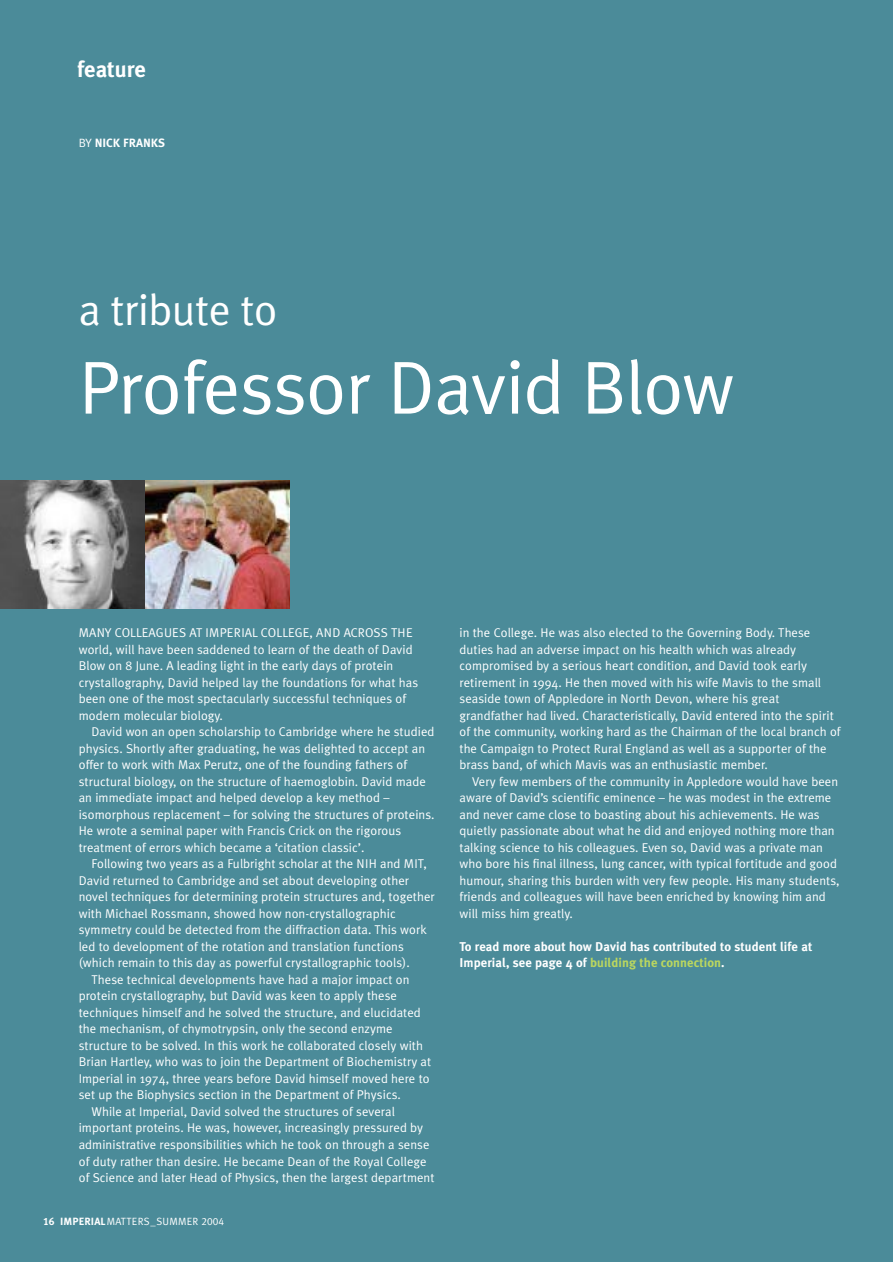
<style>
.page{position:relative;width:893px;height:1262px;background:#fff}
.page>*{position:absolute;margin:0;border:0;box-sizing:border-box;transform-origin:0 0}
.t1{font:75px "Meta Plus Normal";letter-spacing:-.01em;color:#fff}
.t2{font:43.5px "Meta Plus Normal";letter-spacing:-.01em;color:#fff}
.t3{font:700 22.5px "Meta Plus";color:#fff}
.t4{font:12.75px/16.5px "Meta Plus Normal";letter-spacing:.005em;color:#fff}
.t5{font:700 12.75px/16.5px "Meta Plus";letter-spacing:.005em;color:#fff}
.t6{font:700 12px "Meta Plus";color:#fff}
.t7{font:10.5px "Meta Plus Normal";letter-spacing:.03em;color:#fff}
.s1{font-family:"Meta Plus Normal";font-weight:400}
.s2{font-family:"Meta Plus Bold Caps"}
.s3{font-family:"Meta Plus";font-weight:700}
.s4{font-family:"Meta Plus Normal Caps"}
.s5{color:#bbd75f}
</style>
<div class="page">
<div style="left:0;top:0;width:892px;height:1261px;background:#4b8b99"></div>
<img style="left:0;top:480px;width:145px;height:128px">
<img style="left:145px;top:480px;width:145px;height:128px">
<h3 class="t3" style="left:77px;top:62px;width:70px">feature</h3>
<p class="t6" style="left:79px;top:139px;width:88px"><span class="s1">BY</span> NICK FRANKS</p>
<h2 class="t2" style="left:79px;top:294px;width:200px">a tribute to</h2>
<h1 class="t1" style="left:79px;top:360px;width:657px">Professor David Blow</h1>
<p class="t4" style="left:79px;top:626px;width:341px">MANY COLLEAGUES AT IMPERIAL COLLEGE, AND ACROSS THE world, will have been saddened to learn of the death of David Blow on 8 June. A leading light in the early days of protein crystallography, David helped lay the foundations for what has been one of the most spectacularly successful techniques of modern molecular biology.</p>
<p class="t4" style="left:79px;top:725px;width:357px;text-indent:13px">David won an open scholarship to Cambridge where he studied physics. Shortly after graduating, he was delighted to accept an offer to work with Max Perutz, one of the founding fathers of structural biology, on the structure of haemoglobin. David made an immediate impact and helped develop a key method – isomorphous replacement – for solving the structures of proteins.<br>He wrote a seminal paper with Francis Crick on the rigorous treatment of errors which became a ‘citation classic’.</p>
<p class="t4" style="left:91px;top:857px;width:337px">Following two years as a Fulbright scholar at the NIH and MIT,</p>
<p class="t4" style="left:79px;top:873px;width:332px">David returned to Cambridge and set about developing other</p>
<p class="t4" style="left:79px;top:890px;width:357px">novel techniques for determining protein structures and, together</p>
<p class="t4" style="left:79px;top:906px;width:318px">with Michael Rossmann, showed how non-crystallographic</p>
<p class="t4" style="left:79px;top:923px;width:349px">symmetry could be detected from the diffraction data. This work</p>
<p class="t4" style="left:79px;top:939px;width:327px">led to development of the rotation and translation functions</p>
<p class="t4" style="left:79px;top:956px;width:332px">(which remain to this day as powerful crystallographic tools).</p>
<p class="t4" style="left:91px;top:972px;width:319px">These technical developments have had a major impact on</p>
<p class="t4" style="left:79px;top:989px;width:320px">protein crystallography, but David was keen to apply these</p>
<p class="t4" style="left:79px;top:1005px;width:344px">techniques himself and he solved the structure, and elucidated</p>
<p class="t4" style="left:79px;top:1022px;width:315px">the mechanism, of chymotrypsin, only the second enzyme</p>
<p class="t4" style="left:79px;top:1038px;width:346px">structure to be solved. In this work he collaborated closely with</p>
<p class="t4" style="left:79px;top:1055px;width:354px">Brian Hartley, who was to join the Department of Biochemistry at</p>
<p class="t4" style="left:79px;top:1071px;width:352px">Imperial in 1974, three years before David himself moved here to</p>
<p class="t4" style="left:79px;top:1088px;width:323px">set up the Biophysics section in the Department of Physics.</p>
<p class="t4" style="left:91px;top:1104px;width:305px">While at Imperial, David solved the structures of several</p>
<p class="t4" style="left:79px;top:1121px;width:346px">important proteins. He was, however, increasingly pressured by</p>
<p class="t4" style="left:79px;top:1137px;width:352px">administrative responsibilities which he took on through a sense</p>
<p class="t4" style="left:79px;top:1154px;width:349px">of duty rather than desire. He became Dean of the Royal College</p>
<p class="t4" style="left:79px;top:1170px;width:357px">of Science and later Head of Physics, then the largest department</p>
<p class="t7" style="left:43px;top:1217px;width:183px"><span class="s2">16</span> <span class="s3">IMPERIAL</span>MATTERS_SUMMER <span class="s4">2004</span></p>
<p class="t4" style="left:459px;top:626px;width:382px">in the College. He was also elected to the Governing Body. These duties had an adverse impact on his health which was already compromised by a serious heart condition, and David took early retirement in 1994. He then moved with his wife Mavis to the small seaside town of Appledore in North Devon, where his great grandfather had lived. Characteristically, David entered into the spirit of the community, working hard as the Chairman of the local branch of the Campaign to Protect Rural England as well as a supporter of the brass band, of which Mavis was an enthusiastic member.</p>
<p class="t4" style="left:459px;top:774px;width:382px;text-indent:13px">Very few members of the community in Appledore would have been aware of David’s scientific eminence – he was modest in the extreme and never came close to boasting about his achievements. He was quietly passionate about what he did and enjoyed nothing more than talking science to his colleagues. Even so, David was a private man who bore his final illness, lung cancer, with typical fortitude and good humour, sharing this burden with very few people. His many students, friends and colleagues will have been enriched by knowing him and will miss him greatly.</p>
<p class="t5" style="left:459px;top:939px;width:354px">To read more about how David has contributed to student life at<br>Imperial, see page 4 of <span class="s5">building the connection</span>.</p>
</div>
